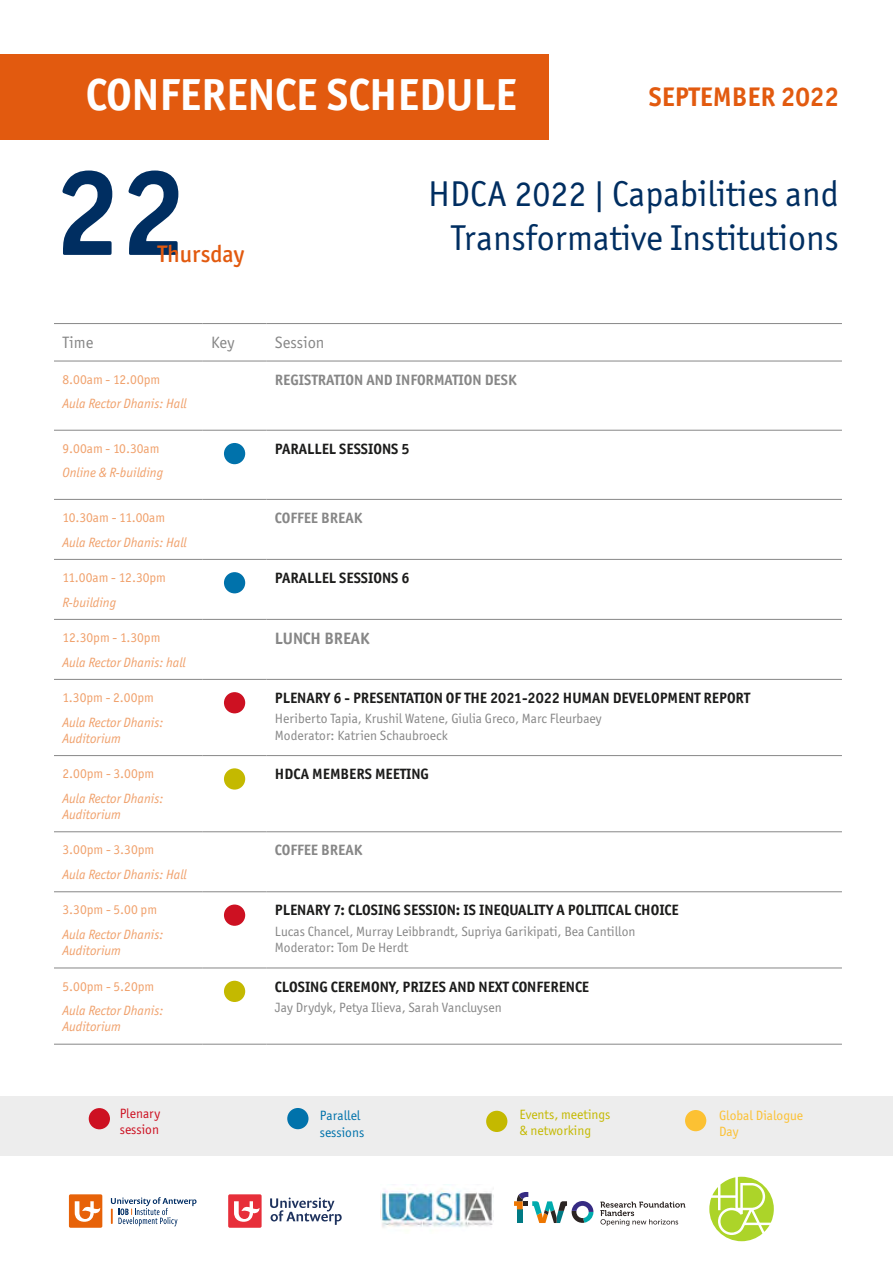
<style>
.page{position:relative;width:893px;height:1263px;background:#fff}
.page>*{position:absolute;margin:0;border:0;box-sizing:border-box;transform-origin:0 0}
.t1{font:700 123px "Officina Sans ITC Std";color:#002e61}
.t2{font:700 45px "Officina Sans ITC Std";color:#fff}
.t3{font:36px "Officina Sans ITC Std";color:#002e61}
.t4{font:700 27px "Officina Sans ITC Std";color:#e25a0f}
.t5{font:500 24px "Officina Sans ITC Std";color:#e25a0f}
.t6{font:16.5px "Officina Sans ITC Std";color:#878787}
.t7{font:700 16.5px "Officina Sans ITC Std";color:#878787}
.t8{font:700 15px "Officina Sans ITC Std";color:#1c1c1b}
.t9{font:700 15px "Officina Sans ITC Std";color:#878787}
.t10{font:italic 13.5px/16.2px "Officina Sans ITC Std";color:#f0a16c}
.t11{font:13.5px/16.2px "Officina Sans ITC Std";color:#878787}
.t12{font:13.5px "Officina Sans ITC Std";color:#f0a16c}
.t13{font:13.5px/16.2px "Officina Sans ITC Std";color:#c4b900}
.t14{font:13.5px/16.2px "Officina Sans ITC Std";color:#fcc133}
.t15{font:13.5px/16.2px "Officina Sans ITC Std";color:#0072ab}
.t16{font:13.5px/16.2px "Officina Sans ITC Std";color:#cd1122}
</style>
<div class="page">
<div style="left:0;top:54px;width:549px;height:85px;background:#e25a0f"></div>
<svg style="left:600px;top:1201px;width:85px;height:25px"></svg>
<svg style="left:514px;top:1192px;width:79px;height:31px"></svg>
<img style="left:380px;top:1184px;width:114px;height:44px">
<svg style="left:270px;top:1197px;width:72px;height:28px"></svg>
<div style="left:228px;top:1194px;width:34px;height:34px;background:#e72f3a;border-radius:2px"></div>
<svg style="left:234px;top:1201px;width:26px;height:21px"></svg>
<div style="left:69px;top:1194px;width:33px;height:34px;background:#e76208;border-radius:2px"></div>
<svg style="left:75px;top:1201px;width:26px;height:21px"></svg>
<svg style="left:111px;top:1197px;width:86px;height:29px"></svg>
<div style="left:0;top:1096px;width:893px;height:59px;background:#ededed"></div>
<hr style="left:54px;top:323px;width:149px;height:1px;background:#878787">
<hr style="left:203px;top:323px;width:63px;height:1px;background:#878787">
<hr style="left:266px;top:323px;width:576px;height:1px;background:#878787">
<hr style="left:54px;top:499px;width:149px;height:1px;background:#878787">
<hr style="left:54px;top:755px;width:149px;height:1px;background:#878787">
<hr style="left:203px;top:755px;width:63px;height:1px;background:#878787">
<hr style="left:266px;top:755px;width:576px;height:1px;background:#878787">
<hr style="left:54px;top:831px;width:149px;height:1px;background:#878787">
<hr style="left:54px;top:361px;width:149px;height:1px;background:#878787">
<hr style="left:203px;top:361px;width:63px;height:1px;background:#878787">
<hr style="left:266px;top:361px;width:576px;height:1px;background:#878787">
<hr style="left:54px;top:430px;width:149px;height:1px;background:#878787">
<hr style="left:203px;top:430px;width:63px;height:1px;background:#878787">
<hr style="left:266px;top:430px;width:576px;height:1px;background:#878787">
<hr style="left:54px;top:559px;width:149px;height:1px;background:#878787">
<hr style="left:203px;top:559px;width:63px;height:1px;background:#878787">
<hr style="left:266px;top:559px;width:576px;height:1px;background:#878787">
<hr style="left:54px;top:891px;width:149px;height:1px;background:#878787">
<hr style="left:203px;top:891px;width:63px;height:1px;background:#878787">
<hr style="left:266px;top:891px;width:576px;height:1px;background:#878787">
<hr style="left:54px;top:967px;width:149px;height:1px;background:#878787">
<hr style="left:203px;top:967px;width:63px;height:1px;background:#878787">
<hr style="left:266px;top:967px;width:576px;height:1px;background:#878787">
<hr style="left:203px;top:499px;width:63px;height:1px;background:#878787">
<hr style="left:266px;top:499px;width:576px;height:1px;background:#878787">
<hr style="left:54px;top:619px;width:149px;height:1px;background:#878787">
<hr style="left:203px;top:619px;width:63px;height:1px;background:#878787">
<hr style="left:266px;top:619px;width:576px;height:1px;background:#878787">
<hr style="left:54px;top:679px;width:149px;height:1px;background:#878787">
<hr style="left:203px;top:679px;width:63px;height:1px;background:#878787">
<hr style="left:266px;top:679px;width:576px;height:1px;background:#878787">
<hr style="left:203px;top:831px;width:63px;height:1px;background:#878787">
<hr style="left:266px;top:831px;width:576px;height:1px;background:#878787">
<hr style="left:54px;top:1044px;width:149px;height:1px;background:#878787">
<hr style="left:203px;top:1044px;width:63px;height:1px;background:#878787">
<hr style="left:266px;top:1044px;width:576px;height:1px;background:#878787">
<div style="left:224px;top:443px;width:21px;height:21px;background:#0072ab;border-radius:50%"></div>
<div style="left:224px;top:572px;width:21px;height:21px;background:#0072ab;border-radius:50%"></div>
<div style="left:224px;top:692px;width:21px;height:21px;background:#cd1122;border-radius:50%"></div>
<div style="left:224px;top:768px;width:21px;height:22px;background:#c4b900;border-radius:50%"></div>
<div style="left:224px;top:904px;width:21px;height:22px;background:#cd1122;border-radius:50%"></div>
<div style="left:224px;top:981px;width:21px;height:21px;background:#c4b900;border-radius:50%"></div>
<div style="left:89px;top:1108px;width:21px;height:21px;background:#cd1122;border-radius:50%"></div>
<div style="left:287px;top:1108px;width:21px;height:21px;background:#0072ab;border-radius:50%"></div>
<div style="left:486px;top:1111px;width:21px;height:21px;background:#c4b900;border-radius:50%"></div>
<div style="left:685px;top:1110px;width:21px;height:21px;background:#fcc133;border-radius:50%"></div>
<svg style="left:709px;top:1177px;width:65px;height:64px"></svg>
<h2 class="t2" style="left:86px;top:67px;width:433px">CONFERENCE SCHEDULE</h2>
<h3 class="t4" style="left:649px;top:80px;width:192px">SEPTEMBER 2022</h3>
<h1 class="t1" style="left:54px;top:137px;width:134px">22</h1>
<h3 class="t5" style="left:158px;top:239px;width:88px">Thursday</h3>
<h3 class="t3" style="left:428px;top:173px;width:412px">HDCA 2022 | Capabilities and</h3>
<h3 class="t3" style="left:451px;top:217px;width:390px">Transformative Institutions</h3>
<p class="t6" style="left:63px;top:333px;width:32px">Time</p>
<p class="t6" style="left:211px;top:333px;width:25px">Key</p>
<p class="t6" style="left:275px;top:333px;width:51px">Session</p>
<p class="t12" style="left:63px;top:371px;width:99px">8.00am - 12.00pm</p>
<p class="t10" style="left:63px;top:396px;width:126px">Aula Rector Dhanis: Hall</p>
<p class="t9" style="left:275px;top:370px;width:243px">REGISTRATION AND INFORMATION DESK</p>
<p class="t12" style="left:63px;top:440px;width:99px">9.00am - 10.30am</p>
<p class="t10" style="left:63px;top:465px;width:102px">Online &amp; R-building</p>
<p class="t8" style="left:275px;top:439px;width:136px">PARALLEL SESSIONS 5</p>
<p class="t12" style="left:63px;top:510px;width:104px">10.30am - 11.00am</p>
<p class="t10" style="left:63px;top:534px;width:126px">Aula Rector Dhanis: Hall</p>
<p class="t9" style="left:275px;top:509px;width:89px">COFFEE BREAK</p>
<p class="t12" style="left:63px;top:570px;width:105px">11.00am - 12.30pm</p>
<p class="t10" style="left:63px;top:594px;width:55px">R-building</p>
<p class="t8" style="left:275px;top:569px;width:136px">PARALLEL SESSIONS 6</p>
<p class="t12" style="left:63px;top:629px;width:99px">12.30pm - 1.30pm</p>
<p class="t10" style="left:63px;top:654px;width:125px">Aula Rector Dhanis: hall</p>
<p class="t7" style="left:275px;top:628px;width:96px">LUNCH BREAK</p>
<p class="t12" style="left:63px;top:689px;width:93px">1.30pm - 2.00pm</p>
<p class="t10" style="left:63px;top:714px;width:102px">Aula Rector Dhanis:<br>Auditorium</p>
<p class="t8" style="left:275px;top:689px;width:477px">PLENARY 6 - PRESENTATION OF THE 2021-2022 HUMAN DEVELOPMENT REPORT</p>
<p class="t11" style="left:275px;top:711px;width:328px">Heriberto Tapia, Krushil Watene, Giulia Greco, Marc Fleurbaey<br>Moderator: Katrien Schaubroeck</p>
<p class="t12" style="left:62px;top:766px;width:93px">2.00pm - 3.00pm</p>
<p class="t10" style="left:62px;top:790px;width:102px">Aula Rector Dhanis:<br>Auditorium</p>
<p class="t8" style="left:275px;top:765px;width:155px">HDCA MEMBERS MEETING</p>
<p class="t12" style="left:63px;top:842px;width:93px">3.00pm - 3.30pm</p>
<p class="t10" style="left:63px;top:866px;width:126px">Aula Rector Dhanis: Hall</p>
<p class="t9" style="left:275px;top:841px;width:89px">COFFEE BREAK</p>
<p class="t12" style="left:63px;top:902px;width:96px">3.30pm - 5.00 pm</p>
<p class="t10" style="left:63px;top:926px;width:102px">Aula Rector Dhanis:<br>Auditorium</p>
<p class="t8" style="left:275px;top:901px;width:405px">PLENARY 7: CLOSING SESSION: IS INEQUALITY A POLITICAL CHOICE</p>
<p class="t11" style="left:275px;top:923px;width:362px">Lucas Chancel, Murray Leibbrandt, Supriya Garikipati, Bea Cantillon<br>Moderator: Tom De Herdt</p>
<p class="t12" style="left:62px;top:978px;width:93px">5.00pm - 5.20pm</p>
<p class="t10" style="left:62px;top:1003px;width:102px">Aula Rector Dhanis:<br>Auditorium</p>
<p class="t8" style="left:275px;top:977px;width:316px">CLOSING CEREMONY, PRIZES AND NEXT CONFERENCE</p>
<p class="t11" style="left:275px;top:999px;width:228px">Jay Drydyk, Petya Ilieva, Sarah Vancluysen</p>
<p class="t16" style="left:120px;top:1105px;width:42px">Plenary session</p>
<p class="t15" style="left:320px;top:1107px;width:46px">Parallel sessions</p>
<p class="t13" style="left:519px;top:1106px;width:93px">Events, meetings &amp; networking</p>
<p class="t14" style="left:719px;top:1107px;width:86px">Global Dialogue<br>Day</p>
</div>
